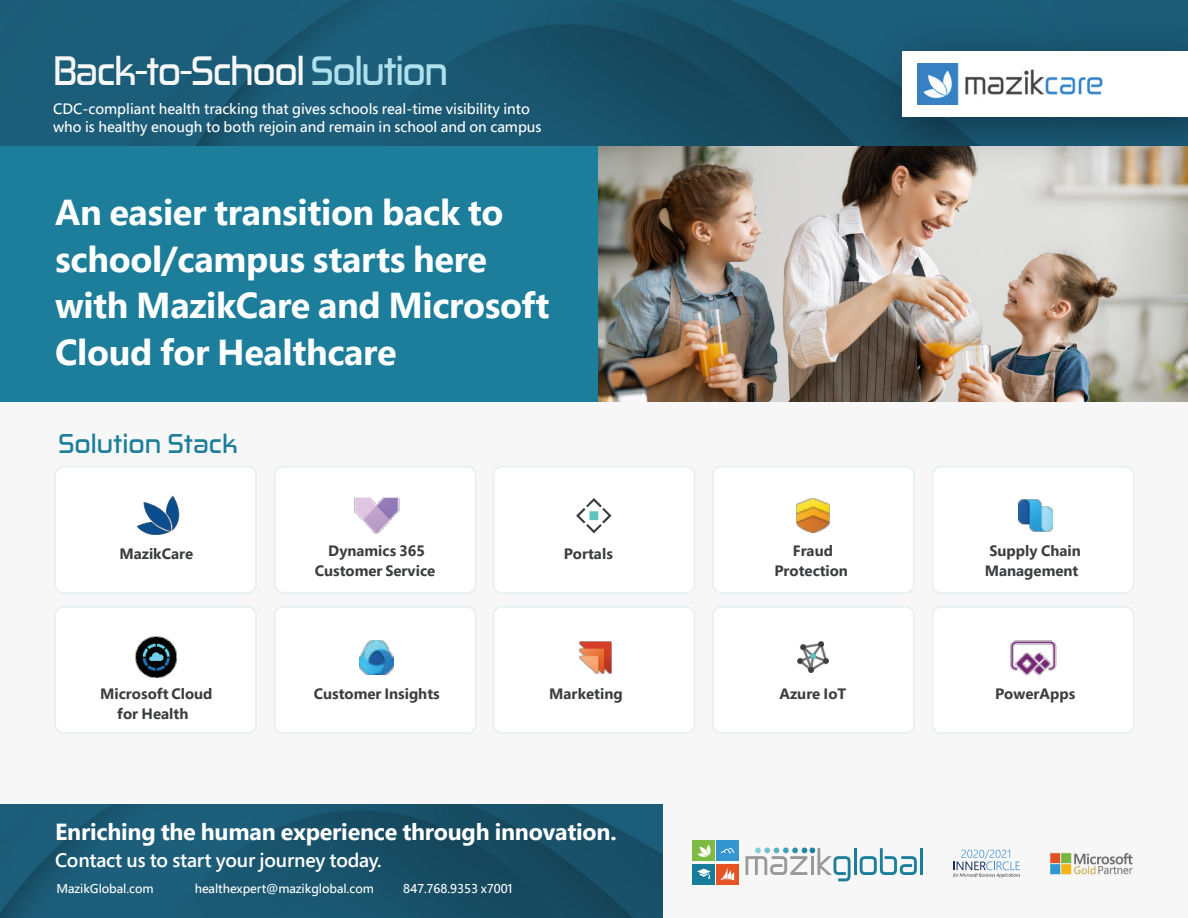
<style>
.page{position:relative;width:1188px;height:918px;background:#fff}
.page>*{position:absolute;margin:0;border:0;box-sizing:border-box;transform-origin:0 0}
.t1{font:700 39px "Zekton Bd";letter-spacing:-.04em;color:#f7f7f8;scale:.95 1}
.t2{font:700 36px/46.5px "Segoe Pro";letter-spacing:-.01em;color:#fff}
.t3{font:700 25.8px "Zekton Bd";color:#1c7e9a}
.t4{font:700 23.25px "Segoe Pro";letter-spacing:-.01em;color:#fff}
.t5{font:600 19.5px "Segoe Pro";letter-spacing:-.01em;color:#fff}
.t6{font:700 15px/19.5px "Segoe Pro";color:#3c3d41;text-align:center}
.t7{font:500 15px/18px "Segoe Pro";color:#fff}
.t8{font:500 12.75px "Segoe Pro";letter-spacing:-.005em;color:#fff}
.s1{color:#afe0ec}
</style>
<div class="page">
<img style="left:598px;top:146px;width:590px;height:256px">
<div style="left:0;top:125px;width:598px;height:303px;background:#1c7e9a"></div>
<img style="left:0;top:0;width:1188px;height:146px">
<img style="left:853px;top:1px;width:335px;height:185px">
<div style="left:902px;top:51px;width:286px;height:66px;background:#fff"></div>
<img style="left:917px;top:64px;width:186px;height:40px">
<div style="left:0;top:403px;width:1188px;height:515px;background:#f7f7f8"></div>
<img style="left:0;top:804px;width:662px;height:114px">
<hr style="left:854px;top:848px;width:3px;height:27px;background:#1c7e9a">
<svg style="left:860px;top:848px;width:57px;height:27px"></svg>
<hr style="left:920px;top:848px;width:3px;height:27px;background:#1c7e9a">
<svg style="left:745px;top:848px;width:106px;height:33px"></svg>
<div style="left:693px;top:840px;width:22px;height:21px;background:#7dbb42"></div>
<svg style="left:698px;top:845px;width:13px;height:12px"></svg>
<div style="left:717px;top:840px;width:22px;height:21px;background:#3495d1"></div>
<svg style="left:721px;top:848px;width:14px;height:6px"></svg>
<div style="left:693px;top:864px;width:22px;height:21px;background:#187d9a"></div>
<svg style="left:697px;top:869px;width:14px;height:11px"></svg>
<div style="left:717px;top:864px;width:22px;height:21px;background:#e75424"></div>
<svg style="left:721px;top:868px;width:13px;height:13px"></svg>
<img style="left:1050px;top:852px;width:83px;height:24px">
<svg style="left:953px;top:850px;width:67px;height:28px"></svg>
<div style="left:275px;top:467px;width:201px;height:126px;background:#fff;border-radius:8px"></div>
<div style="left:274px;top:466px;width:203px;height:128px;border:2px solid #e6f1f2;border-radius:8px"></div>
<div style="left:275px;top:607px;width:201px;height:126px;background:#fff;border-radius:8px"></div>
<div style="left:274px;top:606px;width:203px;height:128px;border:2px solid #e6f1f2;border-radius:8px"></div>
<div style="left:55px;top:467px;width:201px;height:126px;background:#fff;border-radius:8px"></div>
<div style="left:54px;top:466px;width:203px;height:128px;border:2px solid #e6f1f2;border-radius:8px"></div>
<div style="left:55px;top:607px;width:201px;height:126px;background:#fff;border-radius:8px"></div>
<div style="left:54px;top:606px;width:203px;height:128px;border:2px solid #e6f1f2;border-radius:8px"></div>
<div style="left:713px;top:467px;width:201px;height:126px;background:#fff;border-radius:8px"></div>
<div style="left:712px;top:466px;width:203px;height:128px;border:2px solid #e6f1f2;border-radius:8px"></div>
<div style="left:713px;top:607px;width:201px;height:126px;background:#fff;border-radius:8px"></div>
<div style="left:712px;top:606px;width:203px;height:128px;border:2px solid #e6f1f2;border-radius:8px"></div>
<div style="left:493px;top:467px;width:201px;height:126px;background:#fff;border-radius:8px"></div>
<div style="left:493px;top:466px;width:202px;height:128px;border:2px solid #e6f1f2;border-radius:8px"></div>
<div style="left:493px;top:607px;width:201px;height:126px;background:#fff;border-radius:8px"></div>
<div style="left:493px;top:606px;width:202px;height:128px;border:2px solid #e6f1f2;border-radius:8px"></div>
<div style="left:932px;top:467px;width:202px;height:126px;background:#fff;border-radius:8px"></div>
<div style="left:932px;top:466px;width:202px;height:128px;border:2px solid #e6f1f2;border-radius:8px"></div>
<div style="left:932px;top:607px;width:202px;height:126px;background:#fff;border-radius:8px"></div>
<div style="left:932px;top:606px;width:202px;height:128px;border:2px solid #e6f1f2;border-radius:8px"></div>
<img style="left:137px;top:495px;width:43px;height:40px">
<img style="left:136px;top:637px;width:41px;height:41px">
<img style="left:354px;top:497px;width:46px;height:37px">
<img style="left:360px;top:640px;width:34px;height:34px">
<svg style="left:576px;top:498px;width:36px;height:35px"></svg>
<div style="left:589px;top:511px;width:9px;height:9px;background:#60c5be"></div>
<img style="left:579px;top:641px;width:33px;height:33px">
<img style="left:798px;top:642px;width:30px;height:30px">
<img style="left:796px;top:499px;width:34px;height:34px">
<img style="left:1018px;top:499px;width:34px;height:33px">
<img style="left:1010px;top:640px;width:47px;height:36px">
<h1 class="t1" style="left:53px;top:46px;width:417px">Back-to-School <span class="s1">Solution</span></h1>
<p class="t7" style="left:53px;top:99px;width:490px">CDC-compliant health tracking that gives schools real-time visibility into who is healthy enough to both rejoin and remain in school and on campus</p>
<h2 class="t2" style="left:55px;top:188px;width:496px">An easier transition back to school/campus starts here with MazikCare and Microsoft<br>Cloud for Healthcare</h2>
<h3 class="t3" style="left:58px;top:427px;width:181px">Solution Stack</h3>
<p class="t6" style="left:120px;top:544px;width:75px">MazikCare</p>
<p class="t6" style="left:100px;top:684px;width:114px">Microsoft Cloud for Health</p>
<p class="t6" style="left:315px;top:541px;width:122px">Dynamics 365<br>Customer Service</p>
<p class="t6" style="left:314px;top:684px;width:128px">Customer Insights</p>
<p class="t6" style="left:564px;top:544px;width:51px">Portals</p>
<p class="t6" style="left:774px;top:541px;width:75px">Fraud<br>Protection</p>
<p class="t6" style="left:985px;top:541px;width:98px">Supply Chain<br>Management</p>
<p class="t6" style="left:549px;top:684px;width:75px">Marketing</p>
<p class="t6" style="left:780px;top:684px;width:68px">Azure IoT</p>
<p class="t6" style="left:995px;top:684px;width:82px">PowerApps</p>
<h3 class="t4" style="left:55px;top:815px;width:563px">Enriching the human experience through innovation.</h3>
<h3 class="t5" style="left:55px;top:847px;width:328px">Contact us to start your journey today.</h3>
<p class="t8" style="left:56px;top:880px;width:99px">MazikGlobal.com</p>
<p class="t8" style="left:195px;top:880px;width:181px">healthexpert@mazikglobal.com</p>
<p class="t8" style="left:403px;top:880px;width:111px">847.768.9353 x7001</p>
</div>
